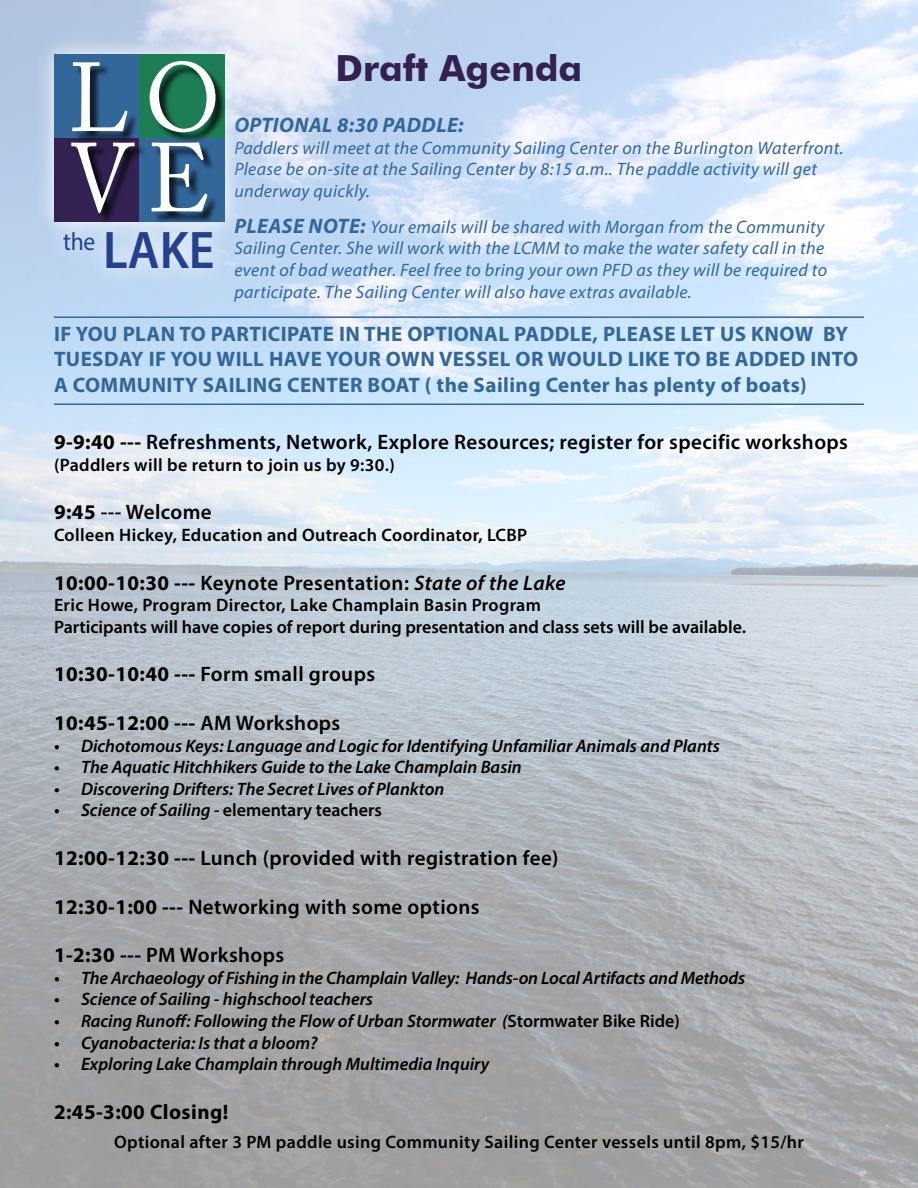
<style>
.page{position:relative;width:918px;height:1188px;background:#fff}
.page>*{position:absolute;margin:0;border:0;box-sizing:border-box;transform-origin:0 0}
.t1{font:96.75px/80.4px "Adobe Caslon Pro";color:#fff;scale:.94 1}
.t2{font:600 53.25px "Myriad Pro";color:#25408f;scale:.94 1}
.t3{font:700 36px "Futura BT";color:#332152}
.t4{font:25.2px "Myriad Pro";color:#25408f;scale:.94 1}
.t5{font:600 21px "Myriad Pro";letter-spacing:.02em;color:#000}
.t6{font:700 21px/25.2px "Myriad Pro";letter-spacing:.02em;color:#369}
.t7{font:700 21px "Myriad Pro";letter-spacing:.02em;color:#000}
.t8{font:italic 700 21px "Myriad Pro";letter-spacing:.02em;color:#369}
.t9{font:italic 600 18px "Myriad Pro";color:#000}
.t10{font:italic 18px/21.6px "Myriad Pro";letter-spacing:.02em;color:#369}
.t11{font:600 18px "Myriad Pro";letter-spacing:.02em;color:#000}
.t12{font:600 18px/21.6px "Myriad Pro";color:#000}
.s1{font-weight:700;font-size:21px}
.s2{font-weight:700}
.s3{font-style:italic}
.s4{font-weight:600}
.s5{font-style:normal}
</style>
<div class="page">
<svg style="left:34px;top:34px;width:211px;height:254px;background:#c7d9f0"></svg>
<div style="left:139px;top:54px;width:86px;height:84px;background:#1d7d55"></div>
<div style="left:55px;top:54px;width:84px;height:84px;background:#369"></div>
<div style="left:55px;top:138px;width:84px;height:84px;background:#332152"></div>
<div style="left:73px;top:63px;width:154px;height:161px;background:#000;opacity:.75"></div>
<hr style="left:54px;top:316px;width:810px;height:2px;background:#369">
<hr style="left:54px;top:404px;width:810px;height:1px;background:#369">
<h3 class="t3" style="left:336px;top:47px;width:248px">Draft Agenda</h3>
<h1 class="t1" style="left:69px;top:57px;width:162px">LO<br>VE</h1>
<h2 class="t2" style="left:103px;top:216px;width:120px">LAKE</h2>
<p class="t8" style="left:234px;top:111px;width:231px">OPTIONAL 8:30 PADDLE:</p>
<p class="t10" style="left:234px;top:136px;width:611px">Paddlers will meet at the Community Sailing Center on the Burlington Waterfront.<br>Please be on-site at the Sailing Center by 8:15 a.m.. The paddle activity will get underway quickly.</p>
<p class="t10" style="left:234px;top:216px;width:594px"><span class="s1">PLEASE NOTE:</span> Your emails will be shared with Morgan from the Community Sailing Center. She will work with the LCMM to make the water safety call in the event of bad weather. Feel free to bring your own PFD as they will be required to participate. The Sailing Center will also have extras available.</p>
<p class="t6" style="left:54px;top:321px;width:806px">IF YOU PLAN TO PARTICIPATE IN THE OPTIONAL PADDLE, PLEASE LET US KNOW BY<br>TUESDAY IF YOU WILL HAVE YOUR OWN VESSEL OR WOULD LIKE TO BE ADDED INTO<br>A COMMUNITY SAILING CENTER BOAT ( the Sailing Center has plenty of boats)</p>
<p class="t5" style="left:54px;top:429px;width:796px"><span class="s2">9-9:40 ---</span> Refreshments, Network, Explore Resources; register for specific workshops</p>
<p class="t11" style="left:54px;top:453px;width:342px">(Paddlers will be return to join us by 9:30.)</p>
<p class="t5" style="left:54px;top:499px;width:159px"><span class="s2">9:45</span> --- Welcome</p>
<p class="t11" style="left:54px;top:523px;width:475px">Colleen Hickey, Education and Outreach Coordinator, LCBP</p>
<p class="t5" style="left:54px;top:569px;width:513px"><span class="s2">10:00-10:30 ---</span> Keynote Presentation: <span class="s3">State of the Lake</span></p>
<p class="t12" style="left:54px;top:594px;width:694px">Eric Howe, Program Director, Lake Champlain Basin Program<br>Participants will have copies of report during presentation and class sets will be available.</p>
<p class="t5" style="left:54px;top:661px;width:323px"><span class="s2">10:30-10:40 ---</span> Form small groups</p>
<p class="t7" style="left:54px;top:709px;width:288px">10:45-12:00 --- <span class="s4">AM Workshops</span></p>
<p class="t9" style="left:54px;top:734px;width:668px">• Dichotomous Keys: Language and Logic for Identifying Unfamiliar Animals and Plants</p>
<p class="t9" style="left:54px;top:756px;width:469px">• The Aquatic Hitchhikers Guide to the Lake Champlain Basin</p>
<p class="t9" style="left:54px;top:777px;width:392px">• Discovering Drifters: The Secret Lives of Plankton</p>
<p class="t9" style="left:54px;top:799px;width:330px">• Science of Sailing - <span class="s5">elementary teachers</span></p>
<p class="t5" style="left:54px;top:845px;width:506px"><span class="s2">12:00-12:30 ---</span> Lunch (provided with registration fee)</p>
<p class="t5" style="left:54px;top:893px;width:427px"><span class="s2">12:30-1:00 ---</span> Networking with some options</p>
<p class="t5" style="left:54px;top:942px;width:232px"><span class="s2">1-2:30 ---</span> PM Workshops</p>
<p class="t9" style="left:54px;top:966px;width:693px">• The Archaeology of Fishing in the Champlain Valley: Hands-on Local Artifacts and Methods</p>
<p class="t9" style="left:54px;top:988px;width:321px">• Science of Sailing - highschool teachers</p>
<p class="t9" style="left:54px;top:1009px;width:627px">• Racing Runoff: Following the Flow of Urban Stormwater (<span class="s5">Stormwater Bike Ride)</span></p>
<p class="t9" style="left:54px;top:1031px;width:265px">• Cyanobacteria: Is that a bloom?</p>
<p class="t9" style="left:54px;top:1053px;width:437px">• Exploring Lake Champlain through Multimedia Inquiry</p>
<p class="t7" style="left:54px;top:1098px;width:176px">2:45-3:00 Closing!</p>
<p class="t11" style="left:114px;top:1130px;width:691px">Optional after 3 PM paddle using Community Sailing Center vessels until 8pm, $15/hr</p>
<h3 class="t4" style="left:63px;top:226px;width:36px">t h e</h3>
</div>
